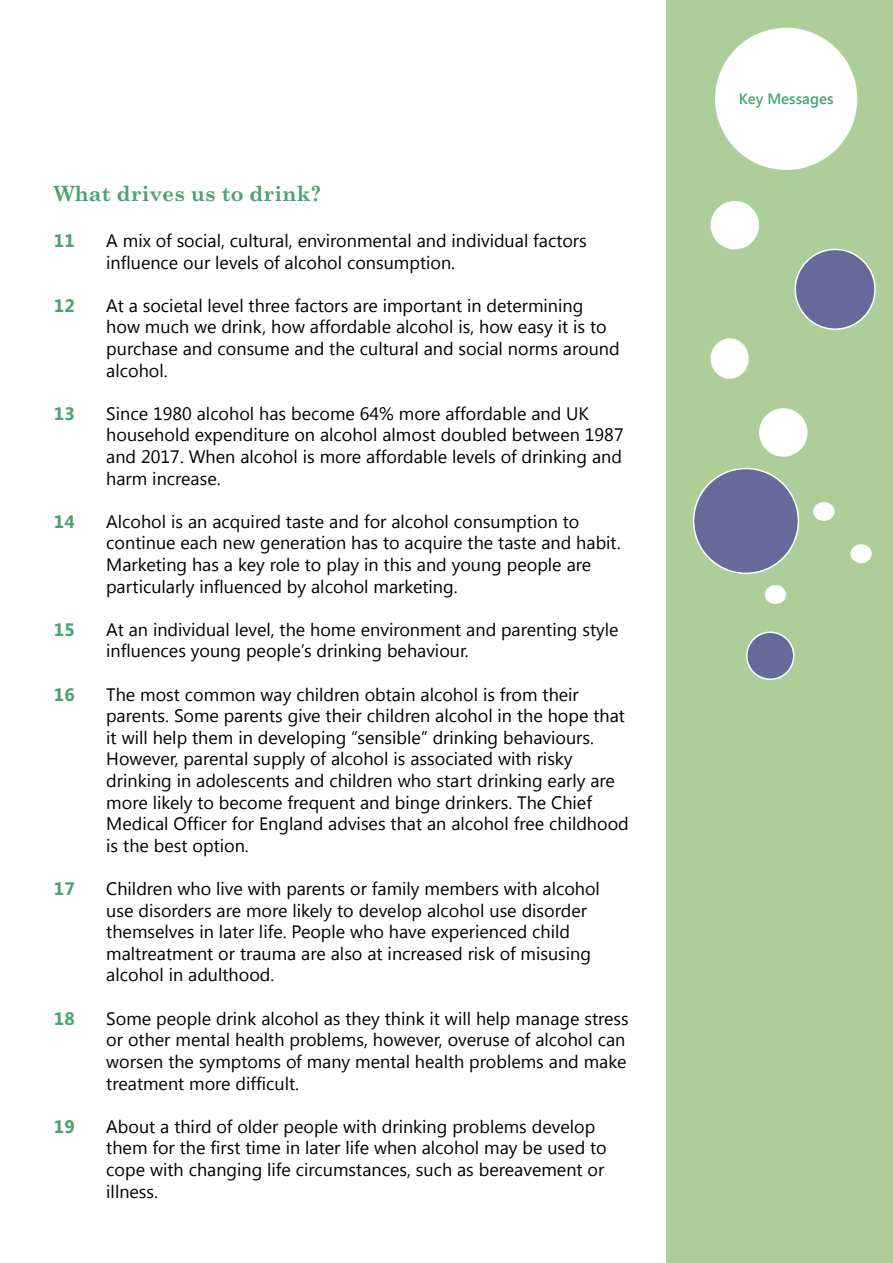
<style>
.page{position:relative;width:893px;height:1263px;background:#fff}
.page>*{position:absolute;margin:0;border:0;box-sizing:border-box;transform-origin:0 0}
.t1{font:700 21px "Century Schoolbook";color:#4aa270}
.t2{font:18px/21.6px "Segoe UI";color:#000}
.t3{font:700 18px "Segoe UI";color:#4aa270}
.t4{font:600 15px "Segoe UI";color:#4aa270}
</style>
<div class="page">
<div style="left:666px;top:0;width:227px;height:1263px;background:#adce99"></div>
<div style="left:713px;top:26px;width:146px;height:146px;background:#fff;border-radius:50%"></div>
<div style="left:710px;top:23px;width:152px;height:151px;border:4px solid #adce99;border-radius:50%"></div>
<div style="left:710px;top:201px;width:49px;height:48px;background:#fff;border-radius:50%"></div>
<div style="left:795px;top:249px;width:80px;height:80px;background:#666a9a;border-radius:50%"></div>
<div style="left:794px;top:249px;width:82px;height:81px;border:2px solid #fff;border-radius:50%"></div>
<div style="left:694px;top:468px;width:104px;height:105px;background:#666a9a;border-radius:50%"></div>
<div style="left:693px;top:468px;width:106px;height:106px;border:2px solid #fff;border-radius:50%"></div>
<div style="left:747px;top:632px;width:47px;height:47px;background:#666a9a;border-radius:50%"></div>
<div style="left:746px;top:631px;width:48px;height:49px;border:2px solid #fff;border-radius:50%"></div>
<div style="left:759px;top:408px;width:48px;height:49px;background:#fff;border-radius:50%"></div>
<div style="left:813px;top:502px;width:21px;height:19px;background:#fff;border-radius:50%"></div>
<div style="left:850px;top:544px;width:22px;height:19px;background:#fff;border-radius:50%"></div>
<div style="left:765px;top:585px;width:21px;height:19px;background:#fff;border-radius:50%"></div>
<div style="left:710px;top:338px;width:39px;height:41px;background:#fff;border-radius:50%"></div>
<p class="t1" style="left:54px;top:177px;width:269px">What drives us to drink?</p>
<p class="t3" style="left:54px;top:228px;width:22px">11</p>
<p class="t3" style="left:54px;top:293px;width:22px">12</p>
<p class="t3" style="left:54px;top:401px;width:22px">13</p>
<p class="t3" style="left:54px;top:509px;width:22px">14</p>
<p class="t3" style="left:54px;top:617px;width:22px">15</p>
<p class="t3" style="left:54px;top:681px;width:22px">16</p>
<p class="t3" style="left:54px;top:876px;width:22px">17</p>
<p class="t3" style="left:54px;top:1005px;width:22px">18</p>
<p class="t3" style="left:54px;top:1113px;width:22px">19</p>
<p class="t2" style="left:106px;top:229px;width:482px">A mix of social, cultural, environmental and individual factors influence our levels of alcohol consumption.</p>
<p class="t2" style="left:106px;top:294px;width:515px">At a societal level three factors are important in determining how much we drink, how affordable alcohol is, how easy it is to purchase and consume and the cultural and social norms around alcohol.</p>
<p class="t2" style="left:106px;top:402px;width:519px">Since 1980 alcohol has become 64% more affordable and UK household expenditure on alcohol almost doubled between 1987 and 2017. When alcohol is more affordable levels of drinking and harm increase.</p>
<p class="t2" style="left:106px;top:510px;width:516px">Alcohol is an acquired taste and for alcohol consumption to continue each new generation has to acquire the taste and habit.<br>Marketing has a key role to play in this and young people are particularly influenced by alcohol marketing.</p>
<p class="t2" style="left:106px;top:618px;width:514px">At an individual level, the home environment and parenting style influences young people’s drinking behaviour.</p>
<p class="t2" style="left:106px;top:683px;width:524px">The most common way children obtain alcohol is from their parents. Some parents give their children alcohol in the hope that it will help them in developing “sensible” drinking behaviours.<br>However, parental supply of alcohol is associated with risky drinking in adolescents and children who start drinking early are more likely to become frequent and binge drinkers. The Chief Medical Officer for England advises that an alcohol free childhood is the best option.</p>
<p class="t2" style="left:106px;top:877px;width:495px">Children who live with parents or family members with alcohol use disorders are more likely to develop alcohol use disorder themselves in later life. People who have experienced child maltreatment or trauma are also at increased risk of misusing alcohol in adulthood.</p>
<p class="t2" style="left:106px;top:1007px;width:524px">Some people drink alcohol as they think it will help manage stress or other mental health problems, however, overuse of alcohol can worsen the symptoms of many mental health problems and make treatment more difficult.</p>
<p class="t2" style="left:106px;top:1115px;width:502px">About a third of older people with drinking problems develop them for the first time in later life when alcohol may be used to cope with changing life circumstances, such as bereavement or illness.</p>
<p class="t4" style="left:739px;top:89px;width:96px">Key Messages</p>
</div>
